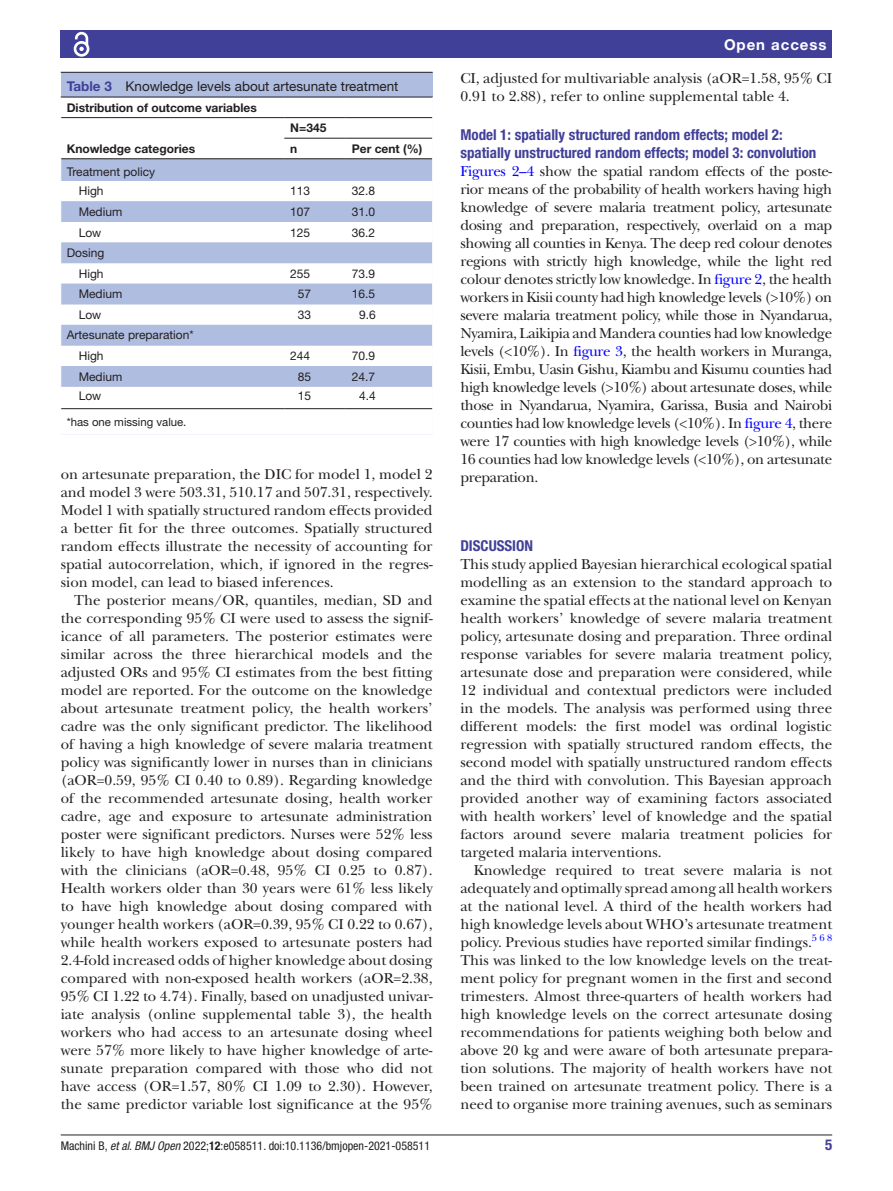
<style>
.page{position:relative;width:893px;height:1191px;background:#fff}
.page>*{position:absolute;margin:0;border:0;box-sizing:border-box;transform-origin:0 0}
.t1{font:15px/18px "New Baskerville";color:#231f20;text-align:justify}
.t2{font:700 condensed 15px/18px "Helvetica Neue LT Std";color:#414099}
.t3{font:700 15px "Helvetica Neue LT Std";letter-spacing:.065em;color:#fff}
.t4{font:13.5px "Helvetica Neue LT Std";color:#231f20}
.t5{font:12px/20.5px "Helvetica Neue LT Std";color:#231f20}
.t6{font:condensed 12px "Helvetica Neue LT Std";color:#231f20}
.t7{font:700 12px/20.5px "Helvetica Neue LT Std";color:#231f20}
.t8{font:11.4px "Helvetica Neue LT Std";color:#231f20}
.t9{font:9.9px "New Baskerville";color:#00f}
.s1{font-weight:700;color:#414099}
.s2{color:#00f}
.s3{font-style:italic}
.s4{font-weight:700}
</style>
<div class="page">
<hr style="left:61px;top:1134px;width:771px;height:1px;background:#231f20">
<div style="left:61px;top:31px;width:771px;height:27px;background:#414099"></div>
<svg style="left:73px;top:31px;width:17px;height:26px"></svg>
<div style="left:61px;top:73px;width:372px;height:362px;background:#afbde1"></div>
<hr style="left:61px;top:72px;width:372px;height:1px;background:#231f20">
<div style="left:61px;top:98px;width:371px;height:337px;background:#fff"></div>
<svg style="left:61px;top:159px;width:371px;height:227px"></svg>
<hr style="left:61px;top:158px;width:223px;height:1px;background:#231f20">
<hr style="left:61px;top:97px;width:223px;height:1px;background:#231f20">
<hr style="left:284px;top:97px;width:62px;height:1px;background:#231f20">
<hr style="left:346px;top:97px;width:87px;height:1px;background:#231f20">
<hr style="left:61px;top:117px;width:223px;height:1px;background:#231f20">
<hr style="left:284px;top:117px;width:62px;height:1px;background:#231f20">
<hr style="left:346px;top:117px;width:86px;height:1px;background:#231f20">
<hr style="left:284px;top:138px;width:62px;height:1px;background:#231f20">
<hr style="left:284px;top:158px;width:62px;height:1px;background:#231f20">
<hr style="left:346px;top:138px;width:86px;height:1px;background:#231f20">
<hr style="left:346px;top:158px;width:86px;height:1px;background:#231f20">
<hr style="left:61px;top:408px;width:223px;height:1px;background:#231f20">
<hr style="left:284px;top:408px;width:62px;height:1px;background:#231f20">
<hr style="left:346px;top:408px;width:86px;height:1px;background:#231f20">
<svg style="left:432px;top:97px;width:1px;height:338px"></svg>
<hr style="left:67px;top:425px;width:366px;height:1px;background:#fff">
<p class="t4" style="left:67px;top:78px;width:333px"><span class="s1">Table 3</span> Knowledge levels about artesunate treatment</p>
<p class="t7" style="left:67px;top:97px;width:192px">Distribution of outcome variables</p>
<p class="t7" style="left:67px;top:138px;width:130px">Knowledge categories</p>
<p class="t7" style="left:290px;top:117px;width:38px">N=345 n</p>
<p class="t7" style="left:352px;top:138px;width:72px">Per cent (%)</p>
<p class="t5" style="left:79px;top:162px;width:78px;line-height:19px;text-indent:-12px">Treatment policy<br>High</p>
<p class="t5" style="left:290px;top:181px;width:22px">113</p>
<p class="t5" style="left:352px;top:181px;width:25px">32.8</p>
<p class="t5" style="left:79px;top:201px;width:45px">Medium</p>
<p class="t5" style="left:290px;top:201px;width:22px">107</p>
<p class="t5" style="left:352px;top:201px;width:25px">31.0</p>
<p class="t5" style="left:79px;top:222px;width:24px">Low</p>
<p class="t5" style="left:290px;top:222px;width:22px">125</p>
<p class="t5" style="left:352px;top:222px;width:25px">36.2</p>
<p class="t5" style="left:67px;top:242px;width:39px;text-align:right">Dosing<br>High</p>
<p class="t5" style="left:290px;top:263px;width:22px">255</p>
<p class="t5" style="left:352px;top:263px;width:25px">73.9</p>
<p class="t5" style="left:79px;top:283px;width:45px">Medium</p>
<p class="t5" style="left:298px;top:283px;width:15px">57</p>
<p class="t5" style="left:352px;top:283px;width:25px">16.5</p>
<p class="t5" style="left:79px;top:304px;width:24px">Low</p>
<p class="t5" style="left:298px;top:304px;width:15px">33</p>
<p class="t5" style="left:359px;top:304px;width:18px">9.6</p>
<p class="t5" style="left:79px;top:325px;width:116px;text-indent:-12px">Artesunate preparation*<br>High</p>
<p class="t5" style="left:290px;top:345px;width:22px">244</p>
<p class="t5" style="left:352px;top:345px;width:25px">70.9</p>
<p class="t5" style="left:79px;top:366px;width:45px">Medium</p>
<p class="t5" style="left:298px;top:366px;width:15px">85</p>
<p class="t5" style="left:352px;top:366px;width:25px">24.7</p>
<p class="t5" style="left:79px;top:385px;width:24px">Low</p>
<p class="t5" style="left:298px;top:385px;width:15px">15</p>
<p class="t5" style="left:359px;top:385px;width:18px">4.4</p>
<p class="t8" style="left:67px;top:415px;width:121px">*has one missing value.</p>
<p class="t1" style="left:61px;top:465px;width:373px">on artesunate preparation, the DIC for model 1, model 2 and model 3 were 503.31, 510.17 and 507.31, respectively.<br>Model 1 with spatially structured random effects provided a better fit for the three outcomes. Spatially structured random effects illustrate the necessity of accounting for spatial autocorrelation, which, if ignored in the regres&shy;sion model, can lead to biased inferences.</p>
<p class="t1" style="left:61px;top:591px;width:373px;text-indent:14px">The posterior means/OR, quantiles, median, SD and the corresponding 95% CI were used to assess the signif&shy;icance of all parameters. The posterior estimates were similar across the three hierarchical models and the adjusted ORs and 95% CI estimates from the best fitting model are reported. For the outcome on the knowledge about artesunate treatment policy, the health workers’ cadre was the only significant predictor. The likelihood of having a high knowledge of severe malaria treatment policy was significantly lower in nurses than in clinicians (aOR=0.59, 95% CI 0.40 to 0.89). Regarding knowledge of the recommended artesunate dosing, health worker cadre, age and exposure to artesunate administration poster were significant predictors. Nurses were 52% less likely to have high knowledge about dosing compared with the clinicians (aOR=0.48, 95% CI 0.25 to 0.87).<br>Health workers older than 30 years were 61% less likely to have high knowledge about dosing compared with younger health workers (aOR=0.39, 95% CI 0.22 to 0.67), while health workers exposed to artesunate posters had 2.4-fold increased odds of higher knowledge about dosing compared with non-exposed health workers (aOR=2.38, 95% CI 1.22 to 4.74). Finally, based on unadjusted univar&shy;iate analysis (online supplemental table 3), the health workers who had access to an artesunate dosing wheel were 57% more likely to have higher knowledge of arte&shy;sunate preparation compared with those who did not have access (OR=1.57, 80% CI 1.09 to 2.30). However, the same predictor variable lost significance at the 95%</p>
<p class="t3" style="left:724px;top:35px;width:104px">Open access</p>
<p class="t1" style="left:460px;top:69px;width:373px">CI, adjusted for multivariable analysis (aOR=1.58, 95% CI<br>0.91 to 2.88), refer to online supplemental table 4.</p>
<p class="t2" style="left:460px;top:126px;width:357px">Model 1: spatially structured random effects; model 2: spatially unstructured random effects; model 3: convolution</p>
<p class="t1" style="left:460px;top:162px;width:373px"><span class="s2">Figures 2–4</span> show the spatial random effects of the poste&shy;rior means of the probability of health workers having high knowledge of severe malaria treatment policy, artesunate dosing and preparation, respectively, overlaid on a map showing all counties in Kenya. The deep red colour denotes regions with strictly high knowledge, while the light red colour denotes strictly low knowledge. In <span class="s2">figure 2</span>, the health workers in Kisii county had high knowledge levels (&gt;10%) on severe malaria treatment policy, while those in Nyandarua, Nyamira, Laikipia and Mandera counties had low knowledge levels (&lt;10%). In <span class="s2">figure 3</span>, the health workers in Muranga, Kisii, Embu, Uasin Gishu, Kiambu and Kisumu counties had high knowledge levels (&gt;10%) about artesunate doses, while those in Nyandarua, Nyamira, Garissa, Busia and Nairobi counties had low knowledge levels (&lt;10%). In <span class="s2">figure 4</span>, there were 17 counties with high knowledge levels (&gt;10%), while 16 counties had low knowledge levels (&lt;10%), on artesunate preparation.</p>
<p class="t2" style="left:460px;top:536px;width:74px">DISCUSSION</p>
<p class="t1" style="left:460px;top:555px;width:373px">This study applied Bayesian hierarchical ecological spatial modelling as an extension to the standard approach to examine the spatial effects at the national level on Kenyan health workers’ knowledge of severe malaria treatment policy, artesunate dosing and preparation. Three ordinal response variables for severe malaria treatment policy, artesunate dose and preparation were considered, while 12 individual and contextual predictors were included in the models. The analysis was performed using three different models: the first model was ordinal logistic regression with spatially structured random effects, the second model with spatially unstructured random effects and the third with convolution. This Bayesian approach provided another way of examining factors associated with health workers’ level of knowledge and the spatial factors around severe malaria treatment policies for targeted malaria interventions.</p>
<p class="t1" style="left:460px;top:861px;width:373px;text-indent:14px">Knowledge required to treat severe malaria is not adequately and optimally spread among all health workers at the national level. A third of the health workers had high knowledge levels about WHO’s artesunate treatment policy. Previous studies have reported similar findings.</p>
<p class="t9" style="left:812px;top:931px;width:22px">5 6 8</p>
<p class="t1" style="left:460px;top:951px;width:373px">This was linked to the low knowledge levels on the treat&shy;ment policy for pregnant women in the first and second trimesters. Almost three-quarters of health workers had high knowledge levels on the correct artesunate dosing recommendations for patients weighing both below and above 20 kg and were aware of both artesunate prepara&shy;tion solutions. The majority of health workers have not been trained on artesunate treatment policy. There is a need to organise more training avenues, such as seminars</p>
<p class="t6" style="left:61px;top:1138px;width:371px">Machini B, <span class="s3">et al</span>. <span class="s3">BMJ Open</span> 2022;<span class="s4">12</span>:e058511. doi:10.1136/bmjopen-2021-058511</p>
<p class="t2" style="left:825px;top:1135px;width:9px">5</p>
</div>
